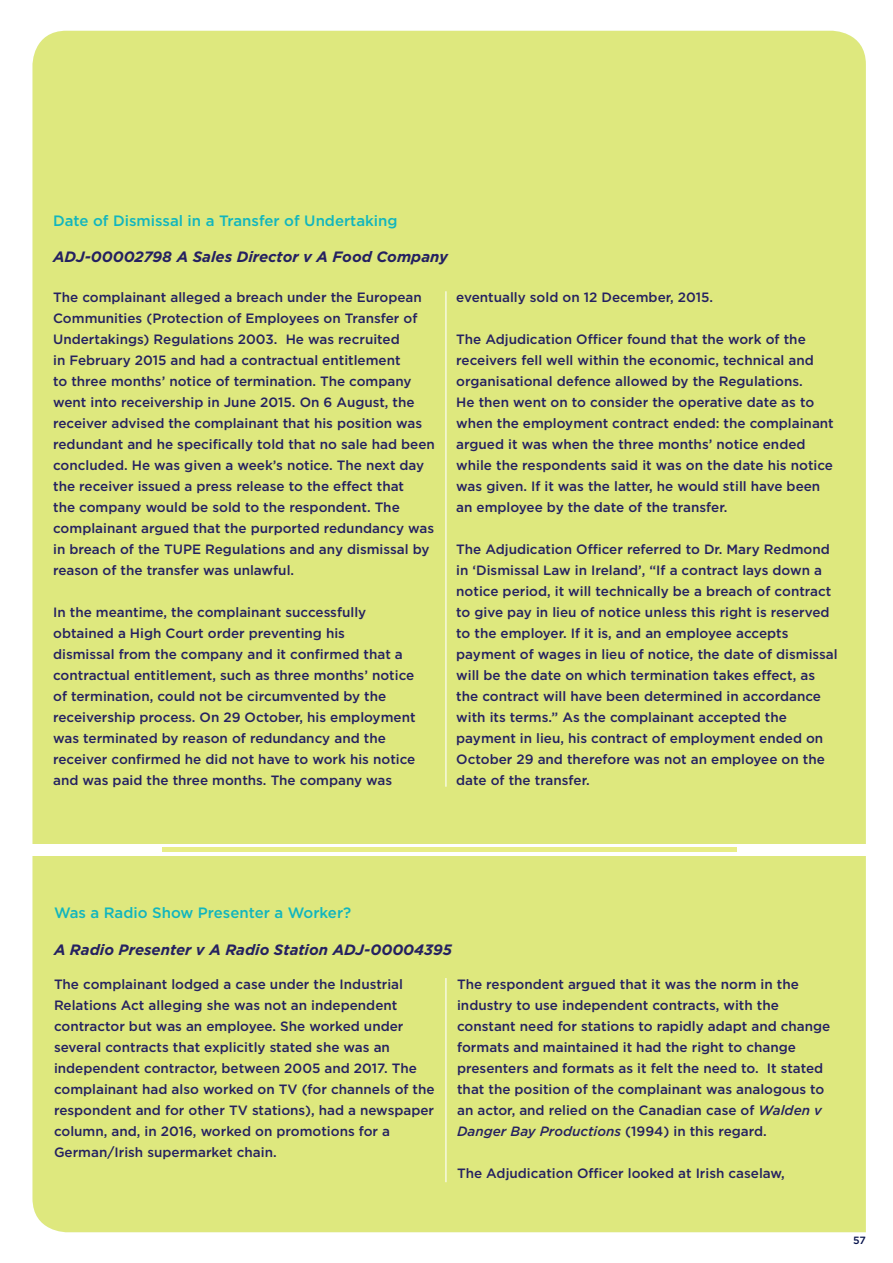
<style>
.page{position:relative;width:893px;height:1263px;background:#fff}
.page>*{position:absolute;margin:0;border:0;box-sizing:border-box;transform-origin:0 0}
.t1{font:italic 700 15px "Gotham";color:#252161}
.t2{font:500 15px "Gotham";color:#11b5be}
.t3{font:500 13.5px/21px "Gotham";color:#252161}
.t4{font:500 10.5px "Gotham";color:#04104a}
.s1{font-style:italic}
</style>
<div class="page">
<div style="left:33px;top:31px;width:833px;height:1201px;background:#dee87e"></div>
<div style="left:33px;top:844px;width:833px;height:11px;background:#fff"></div>
<div style="left:162px;top:847px;width:574px;height:5px;background:#e8ed86"></div>
<hr style="left:445px;top:291px;width:1px;height:496px;background:#fff">
<hr style="left:445px;top:978px;width:1px;height:204px;background:#fff">
<p class="t2" style="left:53px;top:211px;width:346px">Date of Dismissal in a Transfer of Undertaking</p>
<p class="t1" style="left:53px;top:247px;width:396px">ADJ-00002798 A Sales Director v A Food Company</p>
<p class="t3" style="left:53px;top:287px;width:383px">The complainant alleged a breach under the European Communities (Protection of Employees on Transfer of Undertakings) Regulations 2003. He was recruited<br>in February 2015 and had a contractual entitlement<br>to three months’ notice of termination. The company went into receivership in June 2015. On 6 August, the receiver advised the complainant that his position was redundant and he specifically told that no sale had been concluded. He was given a week’s notice. The next day the receiver issued a press release to the effect that<br>the company would be sold to the respondent. The complainant argued that the purported redundancy was in breach of the TUPE Regulations and any dismissal by reason of the transfer was unlawful.</p>
<p class="t3" style="left:53px;top:602px;width:364px">In the meantime, the complainant successfully obtained a High Court order preventing his<br>dismissal from the company and it confirmed that a contractual entitlement, such as three months’ notice of termination, could not be circumvented by the receivership process. On 29 October, his employment was terminated by reason of redundancy and the receiver confirmed he did not have to work his notice and was paid the three months. The company was</p>
<p class="t3" style="left:456px;top:287px;width:258px">eventually sold on 12 December, 2015.</p>
<p class="t3" style="left:456px;top:329px;width:379px">The Adjudication Officer found that the work of the receivers fell well within the economic, technical and organisational defence allowed by the Regulations.<br>He then went on to consider the operative date as to when the employment contract ended: the complainant argued it was when the three months’ notice ended while the respondents said it was on the date his notice was given. If it was the latter, he would still have been an employee by the date of the transfer.</p>
<p class="t3" style="left:456px;top:539px;width:383px">The Adjudication Officer referred to Dr. Mary Redmond in ‘Dismissal Law in Ireland’, “If a contract lays down a notice period, it will technically be a breach of contract to give pay in lieu of notice unless this right is reserved to the employer. If it is, and an employee accepts payment of wages in lieu of notice, the date of dismissal will be the date on which termination takes effect, as the contract will have been determined in accordance with its terms.” As the complainant accepted the payment in lieu, his contract of employment ended on October 29 and therefore was not an employee on the date of the transfer.</p>
<p class="t2" style="left:54px;top:902px;width:299px">Was a Radio Show Presenter a Worker?</p>
<p class="t1" style="left:54px;top:940px;width:399px">A Radio Presenter v A Radio Station ADJ-00004395</p>
<p class="t3" style="left:54px;top:973px;width:382px">The complainant lodged a case under the Industrial Relations Act alleging she was not an independent contractor but was an employee. She worked under several contracts that explicitly stated she was an independent contractor, between 2005 and 2017. The complainant had also worked on TV (for channels of the respondent and for other TV stations), had a newspaper column, and, in 2016, worked on promotions for a German/Irish supermarket chain.</p>
<p class="t3" style="left:457px;top:973px;width:375px">The respondent argued that it was the norm in the industry to use independent contracts, with the constant need for stations to rapidly adapt and change formats and maintained it had the right to change presenters and formats as it felt the need to. It stated that the position of the complainant was analogous to an actor, and relied on the Canadian case of <span class="s1">Walden v Danger Bay Productions</span> (1994) in this regard.</p>
<p class="t3" style="left:457px;top:1162px;width:329px">The Adjudication Officer looked at Irish caselaw,</p>
<p class="t4" style="left:853px;top:1233px;width:14px">57</p>
</div>
